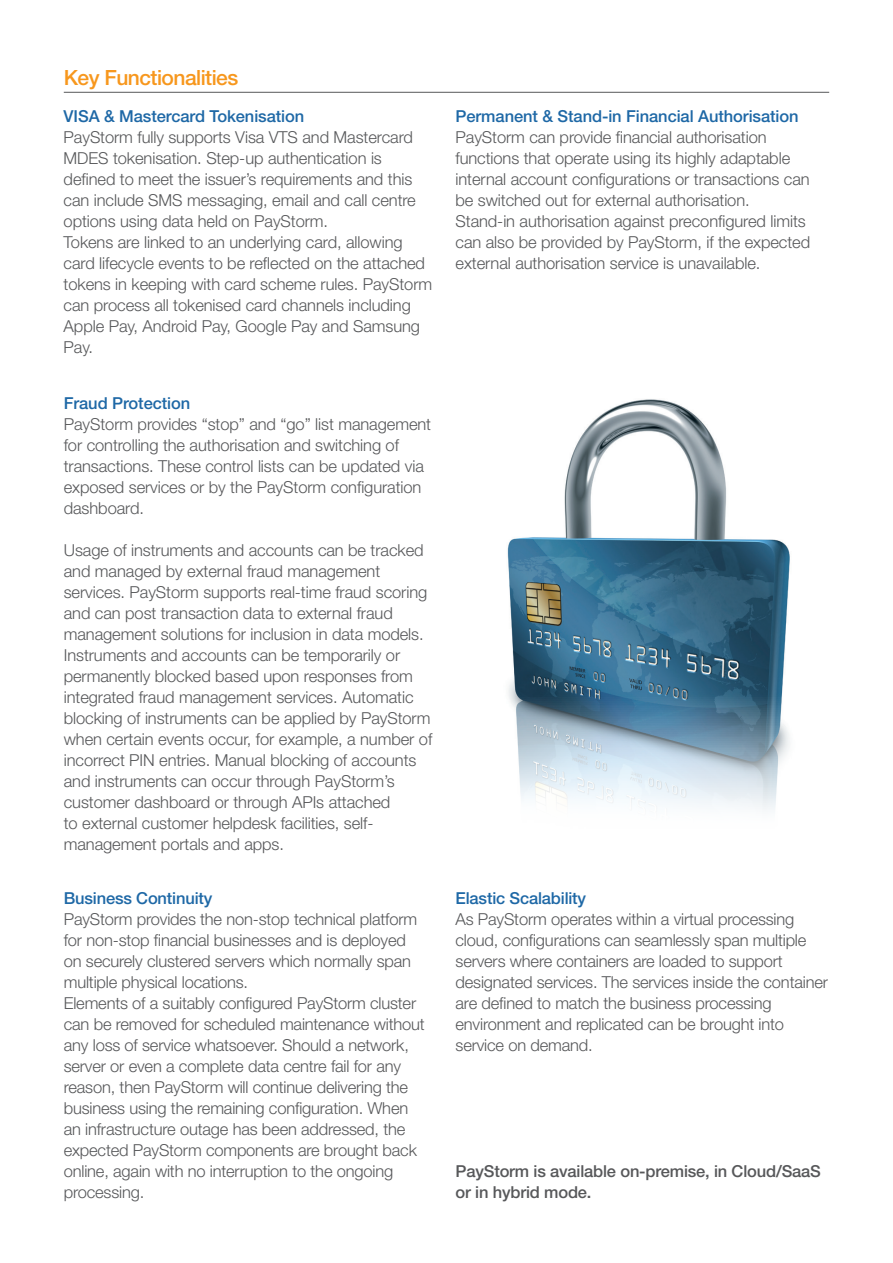
<style>
.page{position:relative;width:893px;height:1263px;background:#fff}
.page>*{position:absolute;margin:0;border:0;box-sizing:border-box;transform-origin:0 0}
.tit1{font:500 21px "Helvetica Neue LT Std";letter-spacing:-.025em;color:#f7971d}
.testo_base{font:300 16.5px/21px "Helvetica Neue LT Std";letter-spacing:-.005em;color:#57585a}
.testo_base-2{font:500 16.5px "Helvetica Neue LT Std";letter-spacing:-.005em;color:#1e68a6}
.testo_base-3{font:500 16.5px/21px "Helvetica Neue LT Std";letter-spacing:-.01em;color:#57585a}
</style>
<div class="page">
<img style="left:507px;top:399px;width:283px;height:411px">
<hr style="left:64px;top:92px;width:765px;height:1px;background:#57585a">
<p class="tit1" style="left:64px;top:65px;width:176px">Key Functionalities</p>
<p class="testo_base-2" style="left:64px;top:106px;width:242px">VISA &amp; Mastercard Tokenisation</p>
<p class="testo_base" style="left:64px;top:126px;width:354px">PayStorm fully supports Visa VTS and Mastercard MDES tokenisation. Step-up authentication is defined to meet the issuer’s requirements and this can include SMS messaging, email and call centre options using data held on PayStorm.</p>
<p class="testo_base" style="left:64px;top:231px;width:370px">Tokens are linked to an underlying card, allowing card lifecycle events to be reflected on the attached tokens in keeping with card scheme rules. PayStorm can process all tokenised card channels including Apple Pay, Android Pay, Google Pay and Samsung Pay.</p>
<p class="testo_base-2" style="left:64px;top:393px;width:128px">Fraud Protection</p>
<p class="testo_base" style="left:64px;top:413px;width:369px">PayStorm provides “stop” and “go” list management for controlling the authorisation and switching of transactions. These control lists can be updated via exposed services or by the PayStorm configuration dashboard.</p>
<p class="testo_base" style="left:64px;top:539px;width:365px">Usage of instruments and accounts can be tracked and managed by external fraud management services. PayStorm supports real-time fraud scoring and can post transaction data to external fraud management solutions for inclusion in data models.</p>
<p class="testo_base" style="left:64px;top:644px;width:370px">Instruments and accounts can be temporarily or permanently blocked based upon responses from integrated fraud management services. Automatic blocking of instruments can be applied by PayStorm when certain events occur, for example, a number of incorrect PIN entries. Manual blocking of accounts and instruments can occur through PayStorm’s customer dashboard or through APIs attached<br>to external customer helpdesk facilities, self&shy;management portals and apps.</p>
<p class="testo_base-2" style="left:64px;top:888px;width:150px">Business Continuity</p>
<p class="testo_base" style="left:64px;top:908px;width:355px">PayStorm provides the non-stop technical platform for non-stop financial businesses and is deployed on securely clustered servers which normally span multiple physical locations.</p>
<p class="testo_base" style="left:64px;top:992px;width:362px">Elements of a suitably configured PayStorm cluster can be removed for scheduled maintenance without any loss of service whatsoever. Should a network, server or even a complete data centre fail for any reason, then PayStorm will continue delivering the business using the remaining configuration. When an infrastructure outage has been addressed, the expected PayStorm components are brought back online, again with no interruption to the ongoing processing.</p>
<p class="testo_base-2" style="left:456px;top:106px;width:345px">Permanent &amp; Stand-in Financial Authorisation</p>
<p class="testo_base" style="left:456px;top:126px;width:356px">PayStorm can provide financial authorisation functions that operate using its highly adaptable internal account configurations or transactions can be switched out for external authorisation.</p>
<p class="testo_base" style="left:456px;top:210px;width:356px">Stand-in authorisation against preconfigured limits can also be provided by PayStorm, if the expected external authorisation service is unavailable.</p>
<p class="testo_base-2" style="left:456px;top:888px;width:132px">Elastic Scalability</p>
<p class="testo_base" style="left:456px;top:908px;width:374px">As PayStorm operates within a virtual processing cloud, configurations can seamlessly span multiple servers where containers are loaded to support designated services. The services inside the container are defined to match the business processing environment and replicated can be brought into service on demand.</p>
<p class="testo_base-3" style="left:456px;top:1160px;width:367px">PayStorm is available on-premise, in Cloud/SaaS or in hybrid mode.</p>
</div>
